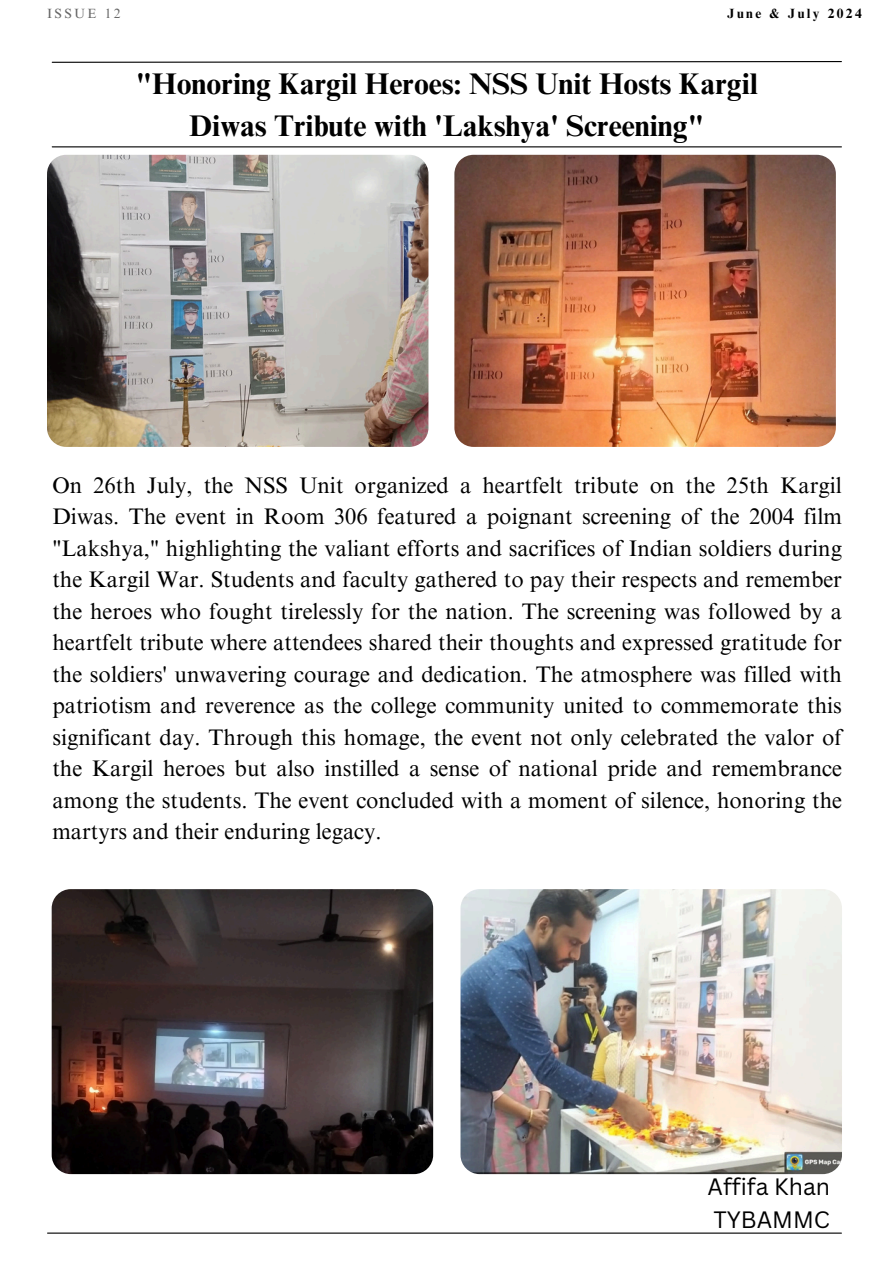
<style>
.page{position:relative;width:894px;height:1264px;background:#fff}
.page>*{position:absolute;margin:0;border:0;box-sizing:border-box;transform-origin:0 0}
.t1{font:700 29.85px/41.7px "Times NRMT Pro";color:#000;text-align:center}
.t2{font:23.1px/32.2px "Canva Sans";color:#000}
.t3{font:22.5px/31.5px "Times NRMT Pro";color:#000;text-align:justify}
.t4{font:700 13.35px "Times NRMT Pro";letter-spacing:.18em;color:#010101}
.t5{font:13.35px "Times NRMT Pro";letter-spacing:.18em;color:#666}
</style>
<div class="page">
<svg style="left:51px;top:61px;width:791px;height:2px"></svg>
<hr style="left:48px;top:1232px;width:793px;height:1px;background:#000">
<img style="left:47px;top:155px;width:381px;height:292px">
<img style="left:52px;top:889px;width:381px;height:285px;border-radius:19px">
<img style="left:454px;top:155px;width:381px;height:292px">
<img style="left:460px;top:889px;width:381px;height:285px;border-radius:19px">
<hr style="left:52px;top:146px;width:789px;height:1px;background:#000">
<p class="t5" style="left:47px;top:8px;width:75px">ISSUE 12</p>
<h3 class="t4" style="left:727px;top:8px;width:136px">June &amp; July 2024</h3>
<p class="t1" style="left:136px;top:67px;width:623px">"Honoring Kargil Heroes: NSS Unit Hosts Kargil<br>Diwas Tribute with 'Lakshya' Screening"</p>
<h1 class="t3" style="left:52px;top:472px;width:790px">On 26th July, the NSS Unit organized a heartfelt tribute on the 25th Kargil Diwas. The event in Room 306 featured a poignant screening of the 2004 film "Lakshya," highlighting the valiant efforts and sacrifices of Indian soldiers during the Kargil War. Students and faculty gathered to pay their respects and remember the heroes who fought tirelessly for the nation. The screening was followed by a heartfelt tribute where attendees shared their thoughts and expressed gratitude for the soldiers' unwavering courage and dedication. The atmosphere was filled with patriotism and reverence as the college community united to commemorate this significant day. Through this homage, the event not only celebrated the valor of the Kargil heroes but also instilled a sense of national pride and remembrance among the students. The event concluded with a moment of silence, honoring the martyrs and their enduring legacy.</h1>
<h2 class="t2" style="left:707px;top:1170px;width:124px">Affifa Khan<br>TYBAMMC</h2>
</div>
